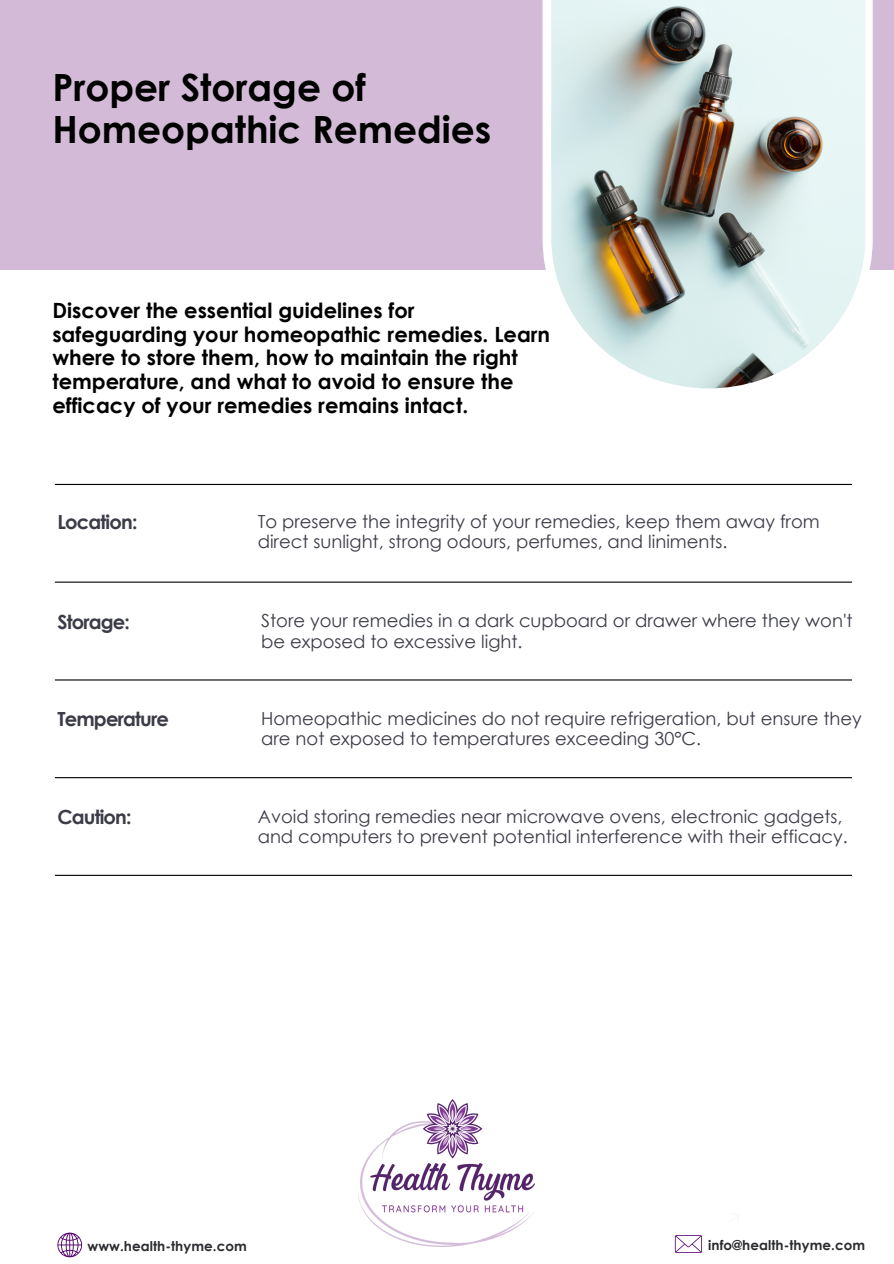
<style>
.page{position:relative;width:894px;height:1264px;background:#fff}
.page>*{position:absolute;margin:0;border:0;box-sizing:border-box;transform-origin:0 0}
.t1{font:700 37.5px/41.7px "Century Gothic";color:#000}
.t2{font:700 21px/23.7px "Century Gothic";color:#000}
.t3{font:700 19.5px "Century Gothic";letter-spacing:-.04em;color:#3b3c47}
.t4{font:18px/20.2px "Century Gothic";color:#3b3c47}
.t5{font:700 13.5px "Century Gothic";letter-spacing:.005em;color:#2b2c30}
</style>
<div class="page">
<div style="left:0;top:0;width:893px;height:270px;background:#d3bbd7"></div>
<svg style="left:542px;top:0;width:330px;height:389px;fill:#fff"></svg>
<img style="left:551px;top:0;width:314px;height:388px">
<hr style="left:55px;top:484px;width:796px;height:1px;background:#000">
<hr style="left:55px;top:581px;width:796px;height:1px;background:#000">
<hr style="left:55px;top:679px;width:796px;height:1px;background:#000">
<hr style="left:55px;top:777px;width:796px;height:1px;background:#000">
<hr style="left:55px;top:874px;width:796px;height:1px;background:#000">
<svg style="left:674px;top:1235px;width:27px;height:17px"></svg>
<svg style="left:57px;top:1232px;width:25px;height:25px"></svg>
<img style="left:359px;top:1099px;width:175px;height:147px">
<p class="t1" style="left:52px;top:65px;width:440px">Proper Storage of<br>Homeopathic Remedies</p>
<h2 class="t2" style="left:52px;top:298px;width:499px">Discover the essential guidelines for safeguarding your homeopathic remedies. Learn where to store them, how to maintain the right temperature, and what to avoid to ensure the efficacy of your remedies remains intact.</h2>
<h2 class="t3" style="left:57px;top:509px;width:81px">Location:</h2>
<h3 class="t4" style="left:258px;top:510px;width:563px">To preserve the integrity of your remedies, keep them away from direct sunlight, strong odours, perfumes, and liniments.</h3>
<h2 class="t3" style="left:57px;top:609px;width:74px">Storage:</h2>
<h3 class="t4" style="left:261px;top:610px;width:592px">Store your remedies in a dark cupboard or drawer where they won't be exposed to excessive light.</h3>
<h2 class="t3" style="left:57px;top:706px;width:113px">Temperature</h2>
<h3 class="t4" style="left:261px;top:708px;width:602px">Homeopathic medicines do not require refrigeration, but ensure they are not exposed to temperatures exceeding 30°C.</h3>
<h2 class="t3" style="left:57px;top:804px;width:76px">Caution:</h2>
<p class="t4" style="left:258px;top:805px;width:591px">Avoid storing remedies near microwave ovens, electronic gadgets, and computers to prevent potential interference with their efficacy.</p>
<p class="t5" style="left:87px;top:1237px;width:161px">www.health-thyme.com</p>
<p class="t5" style="left:708px;top:1235px;width:158px">info@health-thyme.com</p>
</div>
